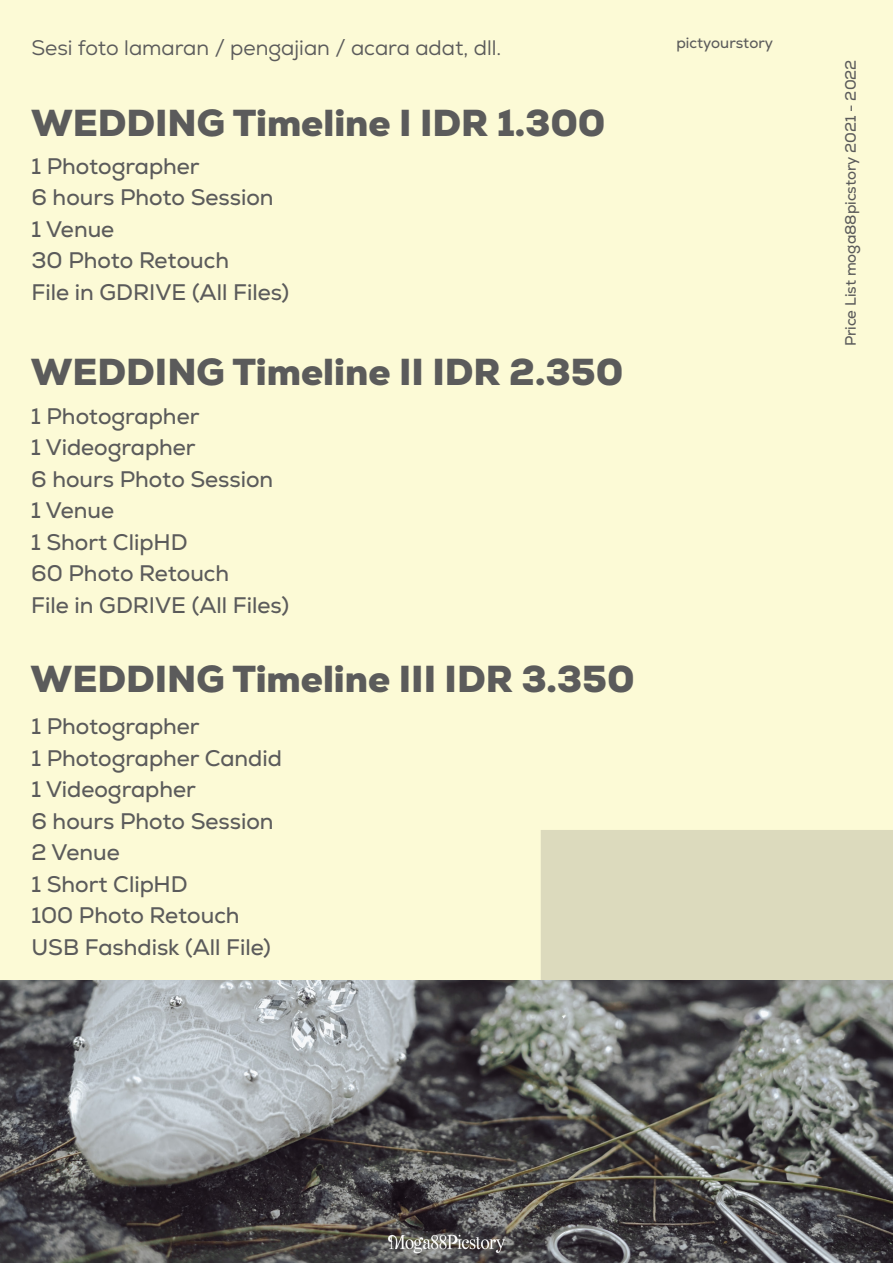
<style>
.page{position:relative;width:893px;height:1263px;background:#fcfad6}
.page>*{position:absolute;margin:0;border:0;box-sizing:border-box;transform-origin:0 0}
.t1{font:900 37.5px "Nexa";color:#5b5b5b}
.t2{font:22.5px/31.5px "Nexa";color:#5b5b5b}
.t3{font:21px "Nexa";color:#5b5b5b}
.t4{font:15px "Nexa";color:#5b5b5b}
</style>
<div class="page">
<div style="left:541px;top:830px;width:352px;height:433px;background:#dcdabd"></div>
<img style="left:0;top:980px;width:893px;height:283px">
<p class="t3" style="left:31px;top:35px;width:471px">Sesi foto lamaran / pengajian / acara adat, dll.</p>
<h1 class="t1" style="left:31px;top:98px;width:576px">WEDDING Timeline I IDR 1.300</h1>
<p class="t2" style="left:31px;top:151px;width:259px">1 Photographer<br>6 hours Photo Session<br>1 Venue<br>30 Photo Retouch<br>File in GDRIVE (All Files)</p>
<h1 class="t1" style="left:31px;top:348px;width:594px">WEDDING Timeline II IDR 2.350</h1>
<p class="t2" style="left:31px;top:400px;width:259px">1 Photographer<br>1 Videographer<br>6 hours Photo Session<br>1 Venue<br>1 Short ClipHD<br>60 Photo Retouch<br>File in GDRIVE (All Files)</p>
<h1 class="t1" style="left:31px;top:655px;width:605px">WEDDING Timeline III IDR 3.350</h1>
<p class="t2" style="left:31px;top:711px;width:252px">1 Photographer<br>1 Photographer Candid<br>1 Videographer<br>6 hours Photo Session<br>2 Venue<br>1 Short ClipHD<br>100 Photo Retouch<br>USB Fashdisk (All File)</p>
<p class="t4" style="left:676px;top:33px;width:98px">pictyourstory</p>
<p class="t4" style="left:841px;top:346px;width:288px;rotate:-90deg">Price List moga88picstory 2021 - 2022</p>
</div>
